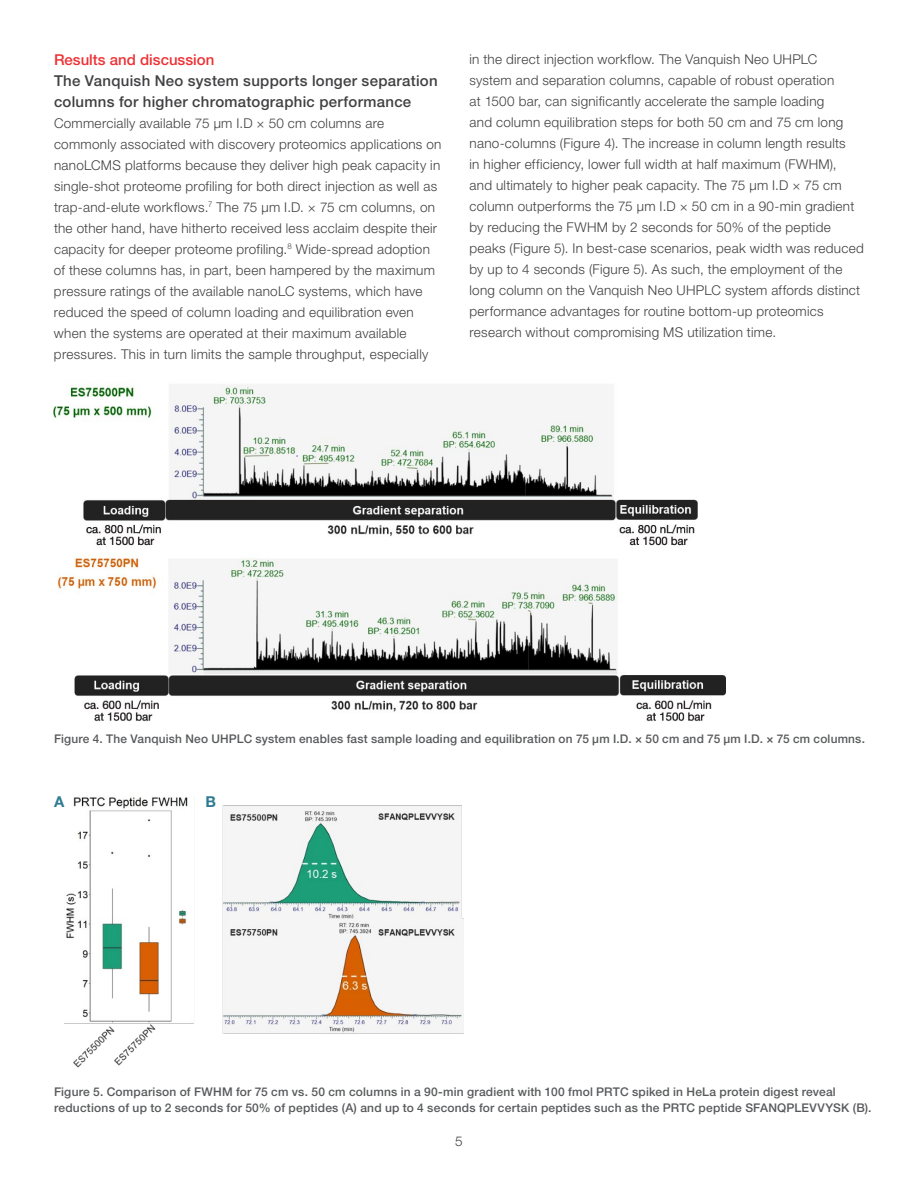
<style>
.page{position:relative;width:918px;height:1188px;background:#fff}
.page>*{position:absolute;margin:0;border:0;box-sizing:border-box;transform-origin:0 0}
.t1{font:500 15px/21px "Helvetica Neue LTW1 G";letter-spacing:.02em;color:#414042}
.t2{font:500 15px "Helvetica Neue LTW1 G";color:#ee3134}
.t3{font:700 15px "Helvetica Neue LTW1 G";color:#2f7b91}
.t4{font:300 13.5px/21px "Helvetica Neue LTW1 G";letter-spacing:.02em;color:#414042}
.t5{font:500 12px/15.8px "Helvetica Neue LTW1 G";letter-spacing:.02em;color:#58595b}
</style>
<div class="page">
<img style="left:64px;top:797px;width:130px;height:271px">
<img style="left:53px;top:384px;width:673px;height:338px">
<img style="left:222px;top:805px;width:242px;height:229px">
<p class="t2" style="left:54px;top:50px;width:162px">Results and discussion</p>
<p class="t1" style="left:54px;top:70px;width:385px">The Vanquish Neo system supports longer separation columns for higher chromatographic performance</p>
<p class="t4" style="left:54px;top:112px;width:389px">Commercially available 75 µm I.D × 50 cm columns are commonly associated with discovery proteomics applications on nanoLCMS platforms because they deliver high peak capacity in single-shot proteome profiling for both direct injection as well as trap-and-elute workflows.<sup>7</sup> The 75 µm I.D. × 75 cm columns, on the other hand, have hitherto received less acclaim despite their capacity for deeper proteome profiling.<sup>8</sup> Wide-spread adoption of these columns has, in part, been hampered by the maximum pressure ratings of the available nanoLC systems, which have reduced the speed of column loading and equilibration even when the systems are operated at their maximum available pressures. This in turn limits the sample throughput, especially</p>
<p class="t4" style="left:470px;top:48px;width:396px">in the direct injection workflow. The Vanquish Neo UHPLC<br>system and separation columns, capable of robust operation<br>at 1500 bar, can significantly accelerate the sample loading<br>and column equilibration steps for both 50 cm and 75 cm long nano-columns (Figure 4). The increase in column length results<br>in higher efficiency, lower full width at half maximum (FWHM),<br>and ultimately to higher peak capacity. The 75 µm I.D × 75 cm column outperforms the 75 µm I.D × 50 cm in a 90-min gradient by reducing the FWHM by 2 seconds for 50% of the peptide peaks (Figure 5). In best-case scenarios, peak width was reduced by up to 4 seconds (Figure 5). As such, the employment of the long column on the Vanquish Neo UHPLC system affords distinct performance advantages for routine bottom-up proteomics research without compromising MS utilization time.</p>
<p class="t5" style="left:54px;top:731px;width:813px">Figure 4. The Vanquish Neo UHPLC system enables fast sample loading and equilibration on 75 µm I.D. × 50 cm and 75 µm I.D. × 75 cm columns.</p>
<p class="t3" style="left:54px;top:793px;width:12px">A</p>
<p class="t3" style="left:205px;top:793px;width:12px">B</p>
<p class="t5" style="left:54px;top:1084px;width:819px">Figure 5. Comparison of FWHM for 75 cm vs. 50 cm columns in a 90-min gradient with 100 fmol PRTC spiked in HeLa protein digest reveal reductions of up to 2 seconds for 50% of peptides (A) and up to 4 seconds for certain peptides such as the PRTC peptide SFANQPLEVVYSK (B).</p>
<p class="t4" style="left:455px;top:1131px;width:9px">5</p>
</div>
